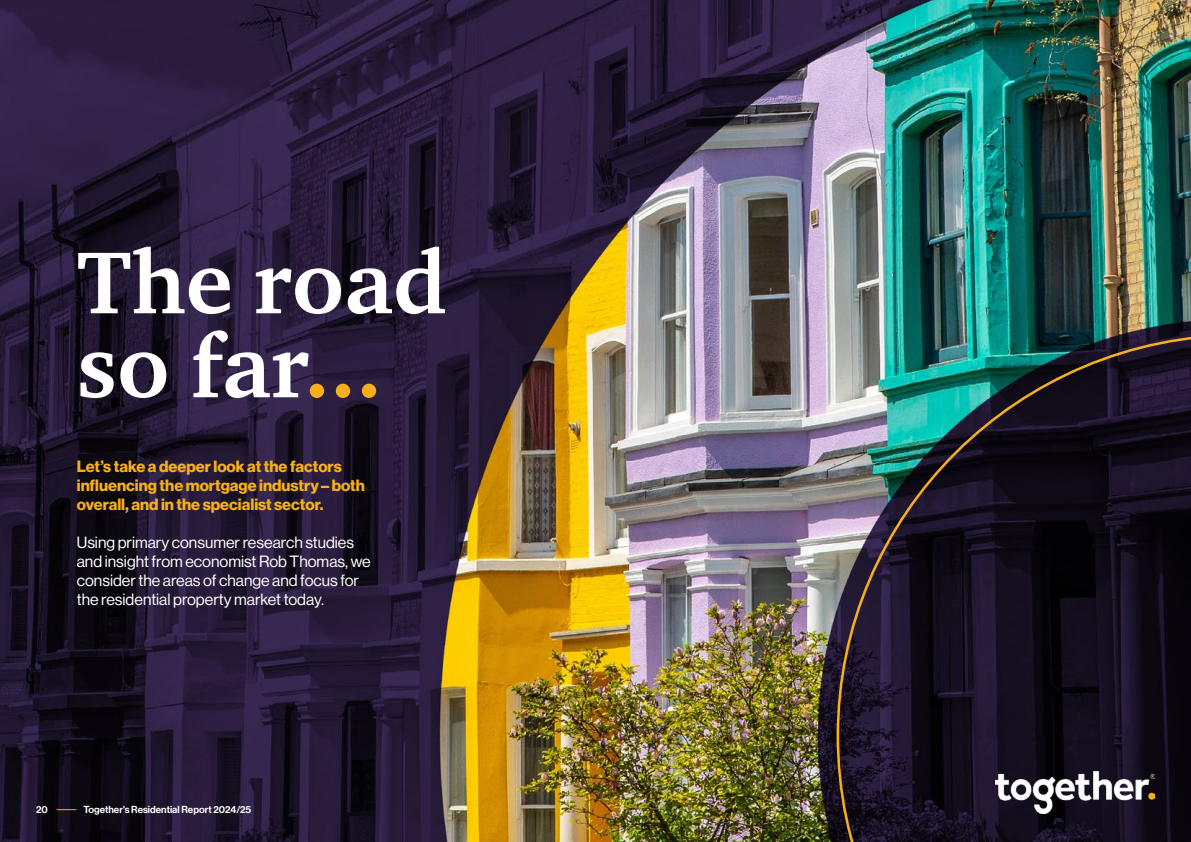
<style>
.page{position:relative;width:1191px;height:842px;background:#fff}
.page>*{position:absolute;margin:0;border:0;box-sizing:border-box;transform-origin:0 0}
.t1{font:700 90px/84px "Charter ITC Pro";color:#fff}
.t2{font:16px/19px "N Haas Grotesk DS Pro 55 Rg";color:#fff}
.t3{font:16px/19px "N Haas Grotesk DS Pro 75 Bd";color:#f7b01a}
.t4{font:10px "N Haas Grotesk DS Pro 65 Md";color:#fff}
.s1{color:#f7b01a}
</style>
<div class="page">
<img style="left:0;top:0;width:1191px;height:842px">
<svg style="left:836px;top:334px;width:355px;height:508px;background:#1f232f"></svg>
<img style="left:995px;top:772px;width:160px;height:41px">
<svg style="left:57px;top:809px;width:19px;height:1px"></svg>
<h1 class="t1" style="left:77px;top:241px;width:371px">The road so far<span class="s1">...</span></h1>
<p class="t3" style="left:77px;top:457px;width:290px">Let’s take a deeper look at the factors influencing the mortgage industry – both overall, and in the specialist sector.</p>
<p class="t2" style="left:77px;top:533px;width:295px">Using primary consumer research studies and insight from economist Rob Thomas, we consider the areas of change and focus for the residential property market today.</p>
<p class="t4" style="left:36px;top:803px;width:13px">20</p>
<p class="t4" style="left:83px;top:804px;width:169px">Together's Residential Report 2024/25</p>
</div>
